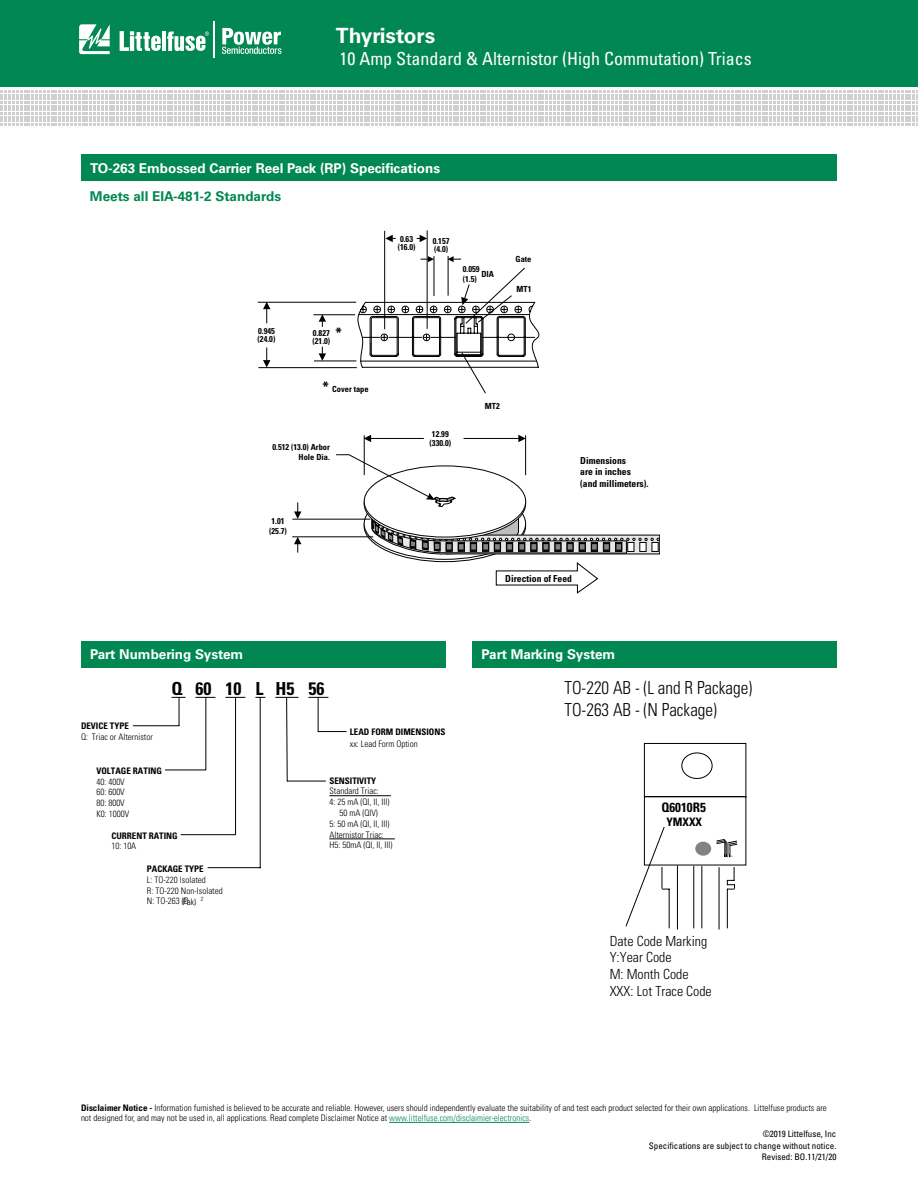
<style>
.page{position:relative;width:918px;height:1188px;background:#fff}
.page>*{position:absolute;margin:0;border:0;box-sizing:border-box;transform-origin:0 0}
.t1{font:700 21px "Univers LT Std";color:#fff}
.t2{font:condensed 18px "Univers LT Std";color:#fff}
.t3{font:700 condensed 18px "Univers LT Std";color:#000}
.t4{font:300 condensed 17.85px/22px "Univers LT Std";color:#000;scale:.96 1}
.t5{font:700 condensed 14.4px "Univers LT Std";color:#000}
.t6{font:300 condensed 13.95px/16.6px "Univers LT Std";color:#000}
.t7{font:700 13.5px "Univers LT Std";color:#fff}
.t8{font:700 13.5px "Univers LT Std";color:#008752}
.t9{font:700 condensed 13.05px "Univers LT Std";color:#000}
.t10{font:700 condensed 11.7px "Univers LT Std";color:#000}
.t11{font:700 condensed 9.6px/11.6px "Univers LT Std";color:#000}
.t12{font:300 condensed 9px/10.8px "Univers LT Std";color:#000}
.t13{font:condensed 9px/12px "Univers LT Std";color:#000;text-align:right}
.t14{font:700 condensed 9px "Univers LT Std";color:#000}
.t15{font:700 condensed 8.4px/8.4px "Univers LT Std";color:#000}
.t16{font:300 condensed 6px "Univers LT Std";color:#000}
.t17{font:300 condensed 1.8px "Univers LT Std";color:#000;scale:1.25 1}
.s1{font-size:14.4px}
.s2{font-weight:700}
.s3{color:#008752}
</style>
<div class="page">
<div style="left:0;top:0;width:918px;height:87px;background:#008752"></div>
<svg style="left:1px;top:90px;width:917px;height:36px"></svg>
<hr style="left:213px;top:21px;width:2px;height:37px;background:#fff">
<svg style="left:222px;top:28px;width:59px;height:26px"></svg>
<svg style="left:79px;top:24px;width:31px;height:30px"></svg>
<hr style="left:162px;top:32px;width:4px;height:19px;background:#fff">
<svg style="left:120px;top:31px;width:41px;height:20px"></svg>
<svg style="left:167px;top:32px;width:42px;height:19px"></svg>
<hr style="left:364px;top:435px;width:1px;height:40px;background:#000">
<hr style="left:525px;top:435px;width:1px;height:40px;background:#000">
<svg style="left:294px;top:502px;width:7px;height:17px"></svg>
<hr style="left:464px;top:438px;width:55px;height:1px;background:#000">
<svg style="left:518px;top:435px;width:8px;height:7px"></svg>
<hr style="left:371px;top:438px;width:53px;height:1px;background:#000">
<svg style="left:364px;top:435px;width:7px;height:7px"></svg>
<svg style="left:294px;top:538px;width:7px;height:15px"></svg>
<hr style="left:292px;top:519px;width:78px;height:1px;background:#000">
<hr style="left:292px;top:537px;width:81px;height:1px;background:#000">
<svg style="left:336px;top:454px;width:324px;height:101px"></svg>
<hr style="left:434px;top:256px;width:1px;height:40px;background:#000">
<svg style="left:421px;top:256px;width:13px;height:6px"></svg>
<hr style="left:384px;top:231px;width:1px;height:98px;background:#000">
<svg style="left:385px;top:235px;width:11px;height:7px"></svg>
<hr style="left:427px;top:230px;width:1px;height:99px;background:#000">
<svg style="left:417px;top:235px;width:10px;height:7px"></svg>
<hr style="left:448px;top:256px;width:1px;height:40px;background:#000">
<svg style="left:448px;top:256px;width:13px;height:6px"></svg>
<hr style="left:258px;top:302px;width:98px;height:1px;background:#000">
<hr style="left:258px;top:367px;width:99px;height:1px;background:#000">
<svg style="left:263px;top:302px;width:7px;height:21px"></svg>
<svg style="left:263px;top:347px;width:7px;height:21px"></svg>
<hr style="left:313px;top:315px;width:42px;height:1px;background:#000">
<hr style="left:314px;top:361px;width:42px;height:1px;background:#000">
<svg style="left:319px;top:314px;width:7px;height:13px"></svg>
<svg style="left:319px;top:347px;width:7px;height:14px"></svg>
<svg style="left:496px;top:562px;width:102px;height:31px"></svg>
<svg style="left:357px;top:268px;width:183px;height:126px"></svg>
<div style="left:81px;top:154px;width:756px;height:28px;background:#008752"></div>
<div style="left:81px;top:641px;width:365px;height:26px;background:#008752"></div>
<svg style="left:308px;top:697px;width:20px;height:1px"></svg>
<svg style="left:172px;top:697px;width:14px;height:28px"></svg>
<hr style="left:133px;top:726px;width:46px;height:1px;background:#000">
<hr style="left:165px;top:770px;width:40px;height:1px;background:#000">
<hr style="left:181px;top:834px;width:55px;height:1px;background:#000">
<hr style="left:329px;top:795px;width:62px;height:1px;background:#000">
<hr style="left:329px;top:839px;width:66px;height:1px;background:#000">
<svg style="left:195px;top:697px;width:103px;height:171px"></svg>
<hr style="left:318px;top:697px;width:1px;height:35px;background:#000">
<hr style="left:287px;top:781px;width:38px;height:1px;background:#000">
<svg style="left:319px;top:731px;width:27px;height:1px"></svg>
<div style="left:472px;top:641px;width:365px;height:26px;background:#008752"></div>
<hr style="left:669px;top:889px;width:1px;height:39px;background:#000">
<hr style="left:677px;top:866px;width:1px;height:63px;background:#000">
<hr style="left:727px;top:889px;width:1px;height:39px;background:#000">
<hr style="left:719px;top:868px;width:1px;height:61px;background:#000">
<hr style="left:694px;top:866px;width:1px;height:62px;background:#000">
<hr style="left:702px;top:866px;width:1px;height:62px;background:#000">
<svg style="left:625px;top:743px;width:121px;height:184px"></svg>
<hr style="left:389px;top:1122px;width:140px;height:1px;background:#008752">
<h1 class="t1" style="left:336px;top:23px;width:101px">Thyristors</h1>
<h2 class="t2" style="left:339px;top:48px;width:414px">10 Amp Standard &amp; Alternistor (High Commutation) Triacs</h2>
<h3 class="t7" style="left:90px;top:160px;width:352px">TO-263 Embossed Carrier Reel Pack (RP) Specifications</h3>
<h3 class="t8" style="left:90px;top:189px;width:193px">Meets all EIA-481-2 Standards</h3>
<p class="t15" style="left:258px;top:326px;width:19px">0.945 (24.0)</p>
<h3 class="t5" style="left:336px;top:324px;width:8px">*</h3>
<p class="t15" style="left:313px;top:328px;width:19px">0.827 (21.0)</p>
<p class="t15" style="left:323px;top:384px;width:48px"><span class="s1">*</span> Cover tape</p>
<p class="t15" style="left:272px;top:442px;width:59px;line-height:10.1px;text-align:right">0.512 (13.0) Arbor<br>Hole Dia.</p>
<p class="t15" style="left:269px;top:516px;width:19px;line-height:10.1px">1.01 (25.7)</p>
<p class="t15" style="left:398px;top:235px;width:19px">0.63 (16.0)</p>
<p class="t15" style="left:433px;top:236px;width:18px">0.157 (4.0)</p>
<p class="t15" style="left:463px;top:265px;width:18px">0.059</p>
<p class="t15" style="left:481px;top:270px;width:14px">DIA</p>
<p class="t15" style="left:463px;top:275px;width:16px">(1.5)</p>
<p class="t15" style="left:516px;top:255px;width:17px">Gate</p>
<p class="t15" style="left:517px;top:285px;width:16px">MT1</p>
<p class="t15" style="left:430px;top:430px;width:23px">12.99 (330.0)</p>
<p class="t15" style="left:485px;top:402px;width:16px">MT2</p>
<p class="t11" style="left:580px;top:455px;width:70px">Dimensions<br>are in inches (and millimeters).</p>
<p class="t11" style="left:505px;top:572px;width:68px">Direction of Feed</p>
<h3 class="t7" style="left:90px;top:646px;width:155px">Part Numbering System</h3>
<h2 class="t3" style="left:172px;top:677px;width:154px">Q60 10 LH5 56</h2>
<p class="t14" style="left:81px;top:721px;width:49px">DEVICE TYPE</p>
<p class="t12" style="left:81px;top:732px;width:74px">Q: Triac or Alternistor</p>
<p class="t14" style="left:96px;top:765px;width:67px">VOLTAGE RATING</p>
<p class="t12" style="left:96px;top:776px;width:34px">40: 400V<br>60: 600V<br>80: 800V<br>K0: 1000V</p>
<p class="t14" style="left:111px;top:830px;width:68px">CURRENT RATING</p>
<p class="t12" style="left:111px;top:841px;width:26px">10: 10A</p>
<p class="t14" style="left:350px;top:726px;width:97px">LEAD FORM DIMENSIONS</p>
<p class="t12" style="left:350px;top:739px;width:69px">xx: Lead Form Option</p>
<p class="t14" style="left:329px;top:775px;width:48px">SENSITIVITY</p>
<p class="t12" style="left:329px;top:786px;width:51px">Standard Triac:</p>
<p class="t12" style="left:329px;top:797px;width:62px">4: 25 mA (QI, II, III)</p>
<p class="t12" style="left:339px;top:807px;width:40px">50 mA (QIV)</p>
<p class="t12" style="left:329px;top:818px;width:62px">5: 50 mA (QI, II, III)</p>
<p class="t12" style="left:329px;top:829px;width:56px">Alternistor Triac:</p>
<p class="t12" style="left:329px;top:840px;width:65px">H5: 50mA (QI, II, III)</p>
<p class="t14" style="left:147px;top:863px;width:58px">PACKAGE TYPE</p>
<p class="t12" style="left:147px;top:874px;width:77px">L: TO-220 Isolated<br>R: TO-220 Non-Isolated<br>N: TO-263 (D</p>
<p class="t16" style="left:201px;top:896px;width:4px">2</p>
<p class="t12" style="left:183px;top:897px;width:15px">Pak)</p>
<h3 class="t7" style="left:482px;top:646px;width:135px">Part Marking System</h3>
<h3 class="t4" style="left:564px;top:677px;width:197px">TO-220 AB - (L and R Package)<br>TO-263 AB - (N Package)</h3>
<h3 class="t9" style="left:661px;top:800px;width:46px">Q6010R5</h3>
<p class="t10" style="left:666px;top:814px;width:37px">YMXXX</p>
<p class="t17" style="left:731px;top:856px;width:3px">®</p>
<h3 class="t6" style="left:610px;top:932px;width:104px">Date Code Marking<br>Y:Year Code<br>M: Month Code<br>XXX: Lot Trace Code</h3>
<p class="t12" style="left:81px;top:1102px;width:747px"><span class="s2">Disclaimer Notice -</span> Information furnished is believed to be accurate and reliable. However, users should independently evaluate the suitability of and test each product selected for their own applications. Littelfuse products are not designed for, and may not be used in, all applications. Read complete Disclaimer Notice at <span class="s3">www.littelfuse.com/disclaimier-electronics</span>.</p>
<p class="t13" style="left:649px;top:1128px;width:189px">©2019 Littelfuse, Inc<br>Specifications are subject to change without notice.</p>
<p class="t13" style="left:762px;top:1150px;width:76px">Revised: BO.11/21/20</p>
</div>
